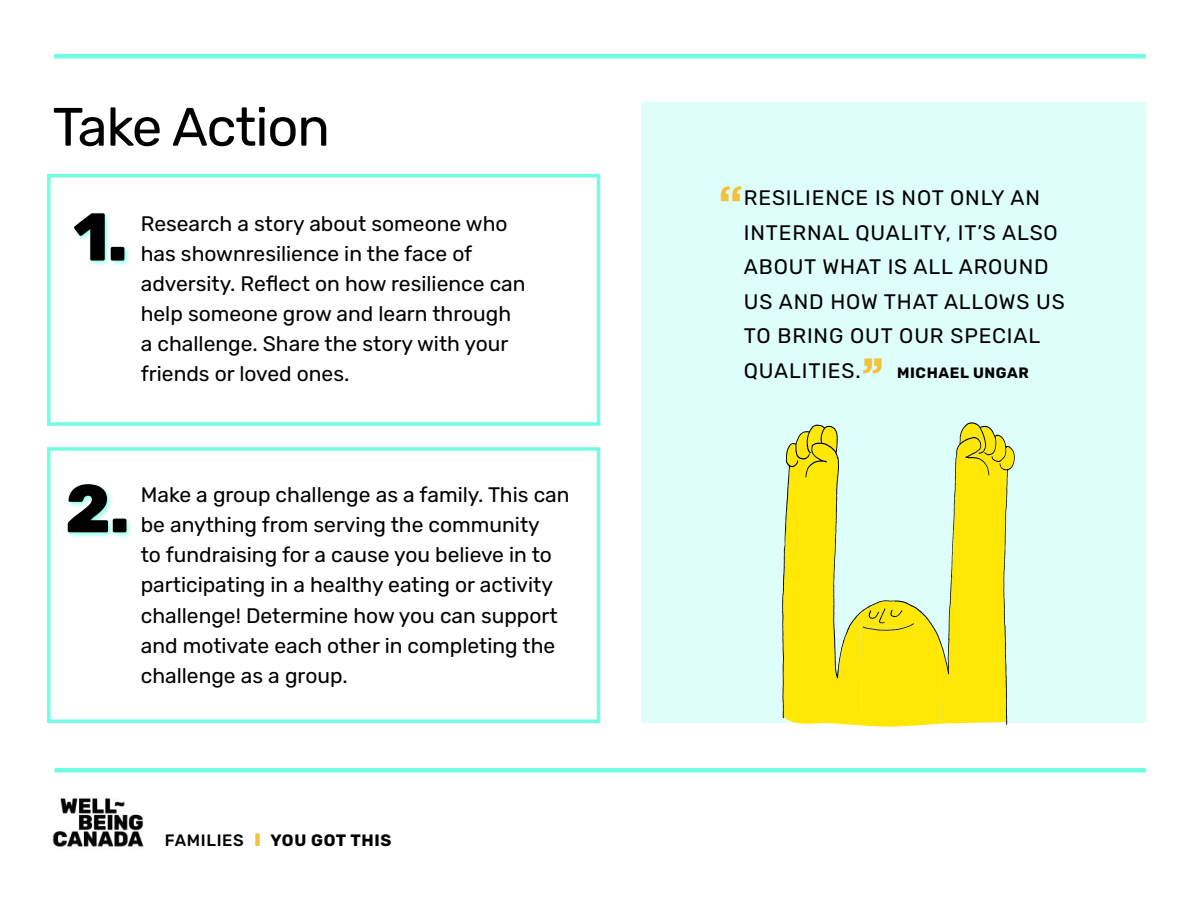
<style>
.page{position:relative;width:1200px;height:900px;background:#fff}
.page>*{position:absolute;margin:0;border:0;box-sizing:border-box;transform-origin:0 0}
.t1{font:800 67.5px "Rubik";color:#000}
.t2{font:54px "Rubik";letter-spacing:-.02em;color:#000}
.t3{font:21px/30px "Rubik";color:#000}
.t4{font:21px/34.5px "Rubik";letter-spacing:.04em;color:#000}
.t5{font:700 16.5px "Rubik";letter-spacing:.04em;color:#000}
.t6{font:700 15px "Rubik";letter-spacing:.04em;color:#000}
.s1{font-weight:500}
.s2{font-size:18px;color:#f2c23b}
.s3{font-family:"Gotham";font-weight:700;font-size:46.5px;color:#f2c23b}
</style>
<div class="page">
<hr style="left:54px;top:54px;width:1092px;height:4px;background:#70ffe3">
<hr style="left:54px;top:768px;width:1092px;height:4px;background:#70ffe3">
<img style="left:52px;top:798px;width:92px;height:52px">
<div style="left:641px;top:102px;width:505px;height:621px;background:#defff9"></div>
<svg style="left:782px;top:422px;width:233px;height:303px;fill:#ffe805"></svg>
<div style="left:72px;top:210px;width:59px;height:57px;background:#71ffe4;opacity:.85"></div>
<div style="left:47px;top:174px;width:553px;height:252px;border:3px solid #71ffe4"></div>
<div style="left:65px;top:481px;width:68px;height:57px;background:#71ffe4;opacity:.85"></div>
<div style="left:47px;top:447px;width:553px;height:276px;border:3px solid #71ffe4"></div>
<h2 class="t2" style="left:52px;top:96px;width:279px">Take Action</h2>
<h1 class="t1" style="left:73px;top:197px;width:56px">1 .</h1>
<p class="t3" style="left:141px;top:209px;width:386px">Research a story about someone who has shownresilience in the face of adversity. Reflect on how resilience can help someone grow and learn through a challenge. Share the story with your friends or loved ones.</p>
<h1 class="t1" style="left:65px;top:469px;width:66px">2.</h1>
<p class="t3" style="left:141px;top:481px;width:430px">Make a group challenge as a family. This can be anything from serving the community<br>to fundraising for a cause you believe in to participating in a healthy eating or activity challenge! Determine how you can support and motivate each other in completing the challenge as a group.</p>
<p class="t5" style="left:165px;top:830px;width:228px"><span class="s1">FAMILIES</span> <span class="s2">I</span> YOU GOT THIS</p>
<p class="t4" style="left:744px;top:181px;width:323px;text-indent:-25px"><span class="s3">‘‘</span>RESILIENCE IS NOT ONLY AN<br>INTERNAL QUALITY, IT’S ALSO<br>ABOUT WHAT IS ALL AROUND<br>US AND HOW THAT ALLOWS US<br>TO BRING OUT OUR SPECIAL<br>QUALITIES.<span class="s3">’’</span></p>
<p class="t6" style="left:897px;top:364px;width:133px">MICHAEL UNGAR</p>
</div>
